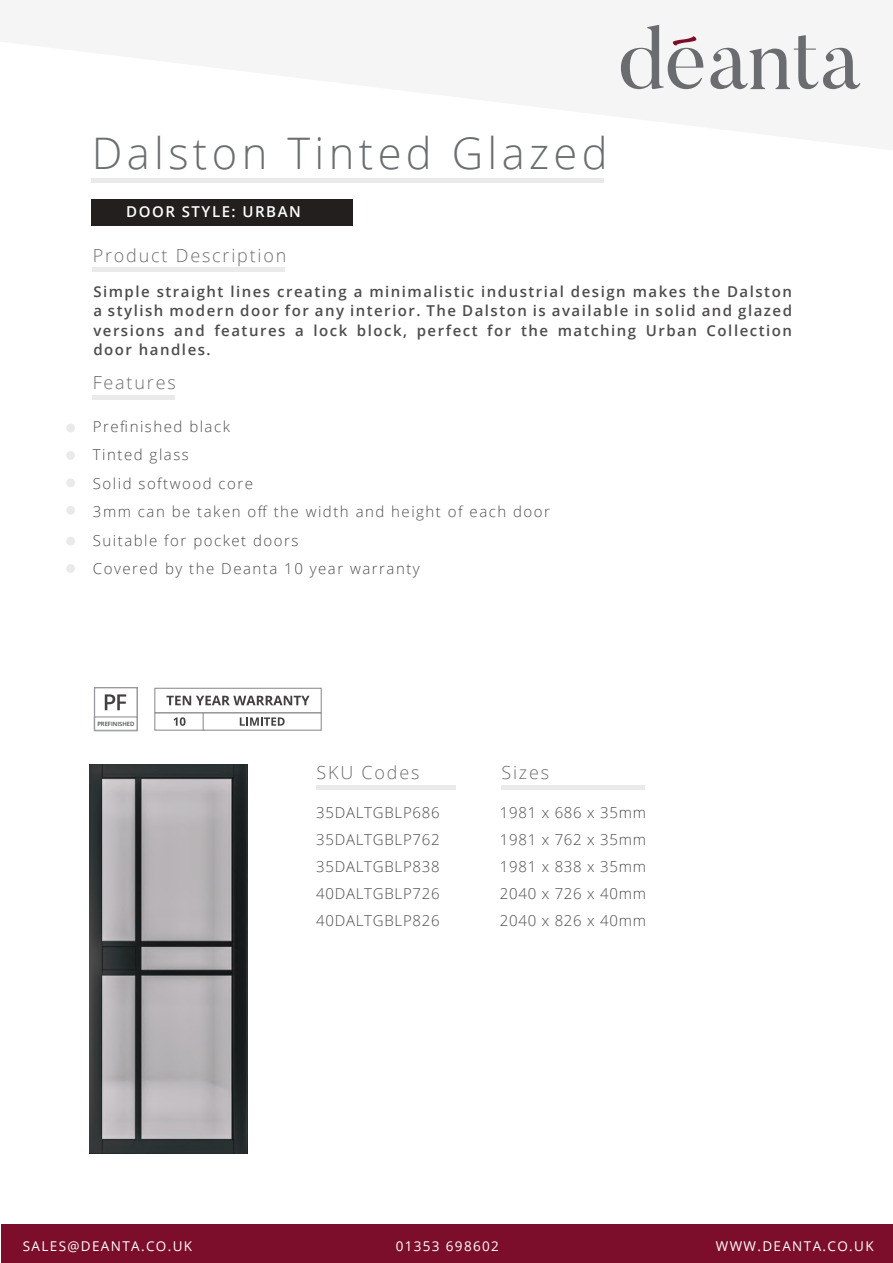
<style>
.page{position:relative;width:893px;height:1263px;background:#fff}
.page>*{position:absolute;margin:0;border:0;box-sizing:border-box;transform-origin:0 0}
.t1{font:300 43.5px "Open Sans";letter-spacing:.1em;color:#6b6e70}
.t2{font:300 18px "Open Sans";letter-spacing:.1em;color:#6b6e70}
.t3{font:300 15px/27px "Open Sans";letter-spacing:.1em;color:#4e4b4c;text-align:justify}
.t4{font:600 15px/19.5px "Open Sans";letter-spacing:.1em;color:#4e4b4c;text-align:justify}
.t5{font:600 15px "Open Sans";letter-spacing:.1em;color:#fff}
.t6{font:13.5px "Open Sans";letter-spacing:.1em;color:#fff}
.t7{font:600 7.95px "Open Sans";color:#434747}
.t8{font:600 5.85px "Open Sans";color:#434747}
</style>
<div class="page">
<hr style="left:92px;top:178px;width:512px;height:4px;background:#ebeaea">
<img style="left:90px;top:765px;width:158px;height:388px">
<div style="left:2px;top:1224px;width:891px;height:39px;background:#7c0e2b"></div>
<svg style="left:621px;top:25px;width:82px;height:64px"></svg>
<svg style="left:710px;top:35px;width:150px;height:54px"></svg>
<div style="left:501px;top:785px;width:144px;height:5px;background:#ebeaea"></div>
<div style="left:316px;top:785px;width:140px;height:5px;background:#ebeaea"></div>
<div style="left:92px;top:199px;width:261px;height:27px;background:#241f1f"></div>
<div style="left:66px;top:424px;width:9px;height:8px;background:#ebeaea;border-radius:50%"></div>
<div style="left:66px;top:451px;width:9px;height:9px;background:#ebeaea;border-radius:50%"></div>
<div style="left:66px;top:478px;width:9px;height:9px;background:#ebeaea;border-radius:50%"></div>
<div style="left:66px;top:506px;width:9px;height:9px;background:#ebeaea;border-radius:50%"></div>
<div style="left:66px;top:537px;width:9px;height:8px;background:#ebeaea;border-radius:50%"></div>
<div style="left:66px;top:564px;width:9px;height:9px;background:#ebeaea;border-radius:50%"></div>
<div style="left:94px;top:687px;width:44px;height:44px;border:1px solid #999a9e"></div>
<div style="left:94px;top:716px;width:44px;height:15px;border:1px solid #999a9e"></div>
<svg style="left:104px;top:694px;width:23px;height:17px"></svg>
<div style="left:154px;top:688px;width:168px;height:25px;border:1px solid #969698"></div>
<svg style="left:166px;top:696px;width:144px;height:9px"></svg>
<div style="left:154px;top:712px;width:51px;height:19px;border:1px solid #969698"></div>
<svg style="left:173px;top:717px;width:13px;height:9px"></svg>
<div style="left:203px;top:712px;width:119px;height:19px;background:#fff;border:1px solid #969698"></div>
<svg style="left:240px;top:717px;width:45px;height:9px"></svg>
<div style="left:93px;top:395px;width:82px;height:5px;background:#ebeaea"></div>
<hr style="left:93px;top:268px;width:192px;height:4px;background:#ebeaea">
<h1 class="t1" style="left:92px;top:124px;width:517px">Dalston Tinted Glazed</h1>
<p class="t5" style="left:126px;top:202px;width:176px">DOOR STYLE: URBAN</p>
<p class="t2" style="left:93px;top:243px;width:195px">Product Description</p>
<p class="t4" style="left:93px;top:281px;width:700px">Simple straight lines creating a minimalistic industrial design makes the Dalston a stylish modern door for any interior. The Dalston is available in solid and glazed versions and features a lock block, perfect for the matching Urban Collection door handles.</p>
<p class="t2" style="left:93px;top:370px;width:84px">Features</p>
<p class="t3" style="left:93px;top:412px;width:459px;line-height:28.5px;text-align:left">Prefinished black<br>Tinted glass<br>Solid softwood core<br>3mm can be taken off the width and height of each door<br>Suitable for pocket doors<br>Covered by the Deanta 10 year warranty</p>
<p class="t7" style="left:107px;top:718px;width:21px">FD30</p>
<p class="t7" style="left:104px;top:718px;width:27px">FINISH</p>
<p class="t8" style="left:97px;top:720px;width:39px">PREFINISHED</p>
<p class="t2" style="left:316px;top:760px;width:104px">SKU Codes</p>
<p class="t2" style="left:501px;top:760px;width:49px">Sizes</p>
<p class="t3" style="left:316px;top:798px;width:125px">35DALTGBLP686<br>35DALTGBLP762<br>35DALTGBLP838<br>40DALTGBLP726<br>40DALTGBLP826</p>
<p class="t3" style="left:500px;top:798px;width:148px">1981 x 686 x 35mm 1981 x 762 x 35mm 1981 x 838 x 35mm 2040 x 726 x 40mm 2040 x 826 x 40mm</p>
<p class="t6" style="left:23px;top:1237px;width:171px">SALES@DEANTA.CO.UK</p>
<p class="t6" style="left:396px;top:1237px;width:105px">01353 698602</p>
<p class="t6" style="left:716px;top:1237px;width:159px">WWW.DEANTA.CO.UK</p>
</div>
